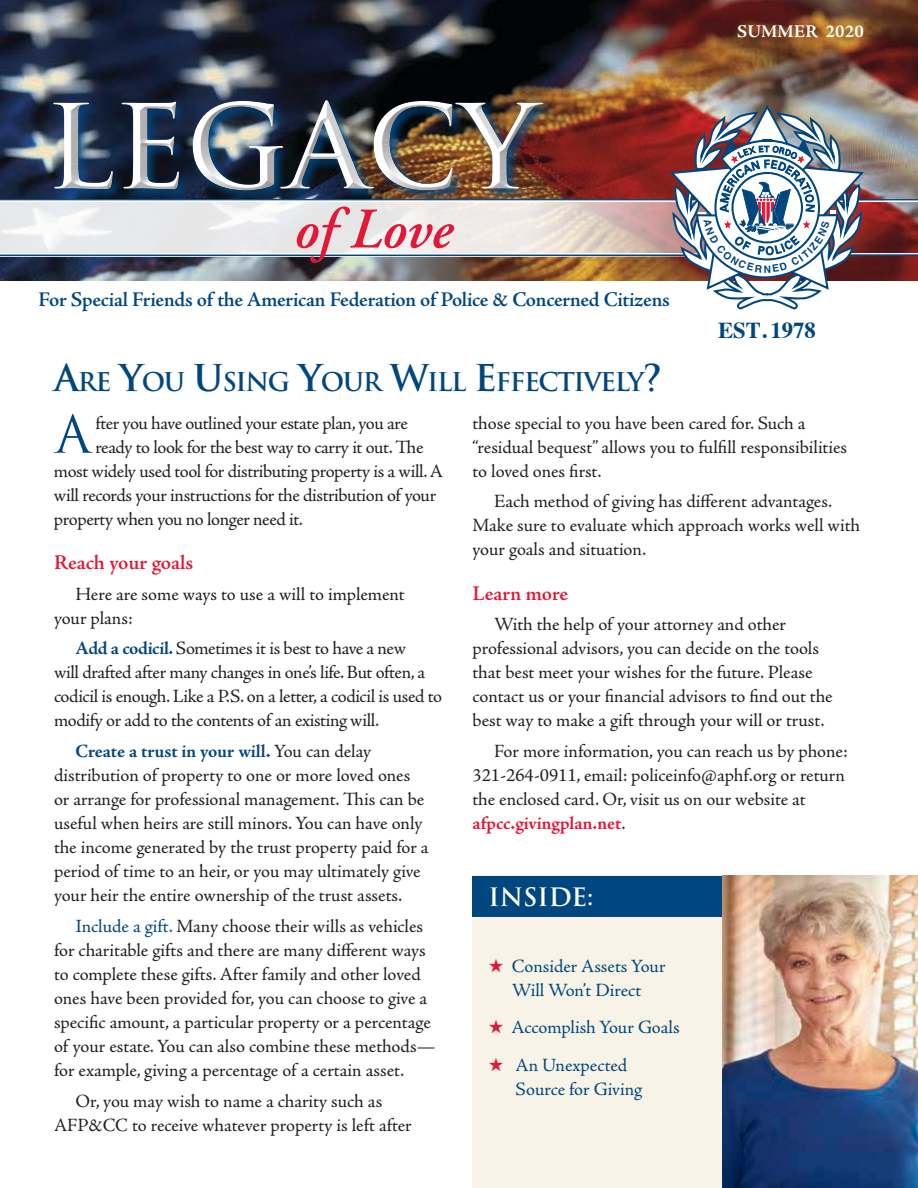
<style>
.page{position:relative;width:918px;height:1188px;background:#fff}
.page>*{position:absolute;margin:0;border:0;box-sizing:border-box;transform-origin:0 0}
.t1{font:700 114px "Trajan";color:#fff}
.t2{font:italic 600 57.3px "Adobe Garamond";letter-spacing:-.005em;color:#e31837}
.t3{font:50.55px "Trajan";color:#00477f}
.t4{font:700 25.2px "Trajan";letter-spacing:-.055em;color:#00477f}
.t5{font:700 24.75px "Trajan";color:#fff}
.t6{font:700 22.8px "Times";color:#00477f}
.t7{font:600 21px "Adobe Jenson Pro";letter-spacing:-.015em;color:#00477f}
.t8{font:600 21px "Adobe Jenson Pro";letter-spacing:-.005em;color:#e31837}
.t9{font:18.75px/24px "Adobe Jenson Pro";letter-spacing:-.005em;color:#231f20}
.t10{font:18.75px "Adobe Jenson Pro";letter-spacing:-.025em;color:#231f20}
.t11{font:18.75px/24px "Adobe Jenson Pro";letter-spacing:-.005em;color:#00477f;text-align:center}
.t12{font:700 18px "Adobe Jenson Pro";letter-spacing:.015em;color:#fff}
.s1{font-size:36px}
.s2{font-weight:700;color:#e31837}
.s3{font-weight:700;color:#00477f}
.s4{color:#00477f}
.s5{color:#e31837}
</style>
<div class="page">
<img style="left:0;top:0;width:918px;height:281px">
<svg style="left:0;top:202px;width:918px;height:51px;background:#e0d5d4"></svg>
<svg style="left:43px;top:90px;width:507px;height:106px;background:#272b35"></svg>
<div style="left:46px;top:94px;width:507px;height:106px;background:#231f20;opacity:.5"></div>
<hr style="left:0;top:199px;width:918px;height:2px;background:#00477f">
<hr style="left:0;top:253px;width:918px;height:2px;background:#fff">
<hr style="left:0;top:201px;width:918px;height:1px;background:#fff">
<hr style="left:0;top:255px;width:918px;height:1px;background:#00477f">
<div style="left:472px;top:876px;width:410px;height:312px;background:#f8f3e7"></div>
<div style="left:472px;top:876px;width:410px;height:40px;background:#00477f"></div>
<img style="left:722px;top:876px;width:196px;height:312px">
<img style="left:670px;top:105px;width:194px;height:204px">
<h1 class="t1" style="left:45px;top:76px;width:493px">LEGACY</h1>
<h2 class="t2" style="left:294px;top:198px;width:160px">of Love</h2>
<p class="t7" style="left:39px;top:288px;width:633px">For Special Friends of the American Federation of Police &amp; Concerned Citizens</p>
<p class="t12" style="left:737px;top:21px;width:128px">SUMMER 2020</p>
<p class="t6" style="left:718px;top:308px;width:99px">EST. 1978</p>
<h3 class="t4" style="left:54px;top:366px;width:610px"><span class="s1">A</span>RE <span class="s1">Y</span>OU <span class="s1">U</span>SING <span class="s1">Y</span>OUR <span class="s1">W</span>ILL <span class="s1">E</span> FFECTIVELY<span class="s1">?</span></h3>
<h3 class="t3" style="left:55px;top:404px;width:37px">A</h3>
<p class="t10" style="left:95px;top:412px;width:314px">fter you have outlined your estate plan, you are</p>
<p class="t9" style="left:472px;top:411px;width:376px">those special to you have been cared for. Such a “residual bequest” allows you to fulfill responsibilities to loved ones first.</p>
<p class="t9" style="left:472px;top:490px;width:389px;text-indent:22px">Each method of giving has different advantages.<br>Make sure to evaluate which approach works well with your goals and situation.</p>
<p class="t8" style="left:472px;top:581px;width:97px">Learn more</p>
<p class="t9" style="left:472px;top:613px;width:362px;text-indent:22px">With the help of your attorney and other professional advisors, you can decide on the tools that best meet your wishes for the future. Please contact us or your financial advisors to find out the best way to make a gift through your will or trust.</p>
<p class="t9" style="left:472px;top:740px;width:377px;text-indent:22px">For more information, you can reach us by phone:<br>321-264-0911, email: policeinfo@aphf.org or return the enclosed card. Or, visit us on our website at <span class="s2">afpcc.givingplan.net</span>.</p>
<p class="t10" style="left:95px;top:436px;width:330px">ready to look for the best way to carry it out. The</p>
<p class="t9" style="left:54px;top:459px;width:391px">most widely used tool for distributing property is a will. A</p>
<p class="t10" style="left:54px;top:484px;width:384px">will records your instructions for the distribution of your</p>
<p class="t10" style="left:54px;top:508px;width:251px">property when you no longer need it.</p>
<p class="t8" style="left:54px;top:550px;width:141px">Reach your goals</p>
<p class="t9" style="left:54px;top:582px;width:352px;text-indent:22px">Here are some ways to use a will to implement your plans:</p>
<p class="t9" style="left:54px;top:637px;width:390px;text-indent:22px"><span class="s3">Add a codicil.</span> Sometimes it is best to have a new<br>will drafted after many changes in one’s life. But often, a codicil is enough. Like a P.S. on a letter, a codicil is used to modify or add to the contents of an existing will.</p>
<p class="t9" style="left:54px;top:740px;width:376px;text-indent:22px"><span class="s3">Create a trust in your will.</span> You can delay distribution of property to one or more loved ones or arrange for professional management. This can be useful when heirs are still minors. You can have only the income generated by the trust property paid for a period of time to an heir, or you may ultimately give your heir the entire ownership of the trust assets.</p>
<p class="t9" style="left:54px;top:914px;width:383px;text-indent:22px"><span class="s4">Include a gift.</span> Many choose their wills as vehicles for charitable gifts and there are many different ways to complete these gifts. After family and other loved ones have been provided for, you can choose to give a specific amount, a particular property or a percentage of your estate. You can also combine these methods— for example, giving a percentage of a certain asset.</p>
<p class="t9" style="left:54px;top:1089px;width:359px;text-align:center">Or, you may wish to name a charity such as<br>AFP&amp;CC to receive whatever property is left after</p>
<h3 class="t5" style="left:489px;top:881px;width:106px">INSIDE:</h3>
<p class="t11" style="left:489px;top:954px;width:179px"><span class="s5">★</span> Consider Assets Your<br>Will Won’t Direct</p>
<p class="t11" style="left:489px;top:1016px;width:193px"><span class="s5">★</span> Accomplish Your Goals</p>
<p class="t11" style="left:516px;top:1053px;width:128px;text-align:left;text-indent:-27px"><span class="s5">★</span> An Unexpected<br>Source for Giving</p>
</div>
